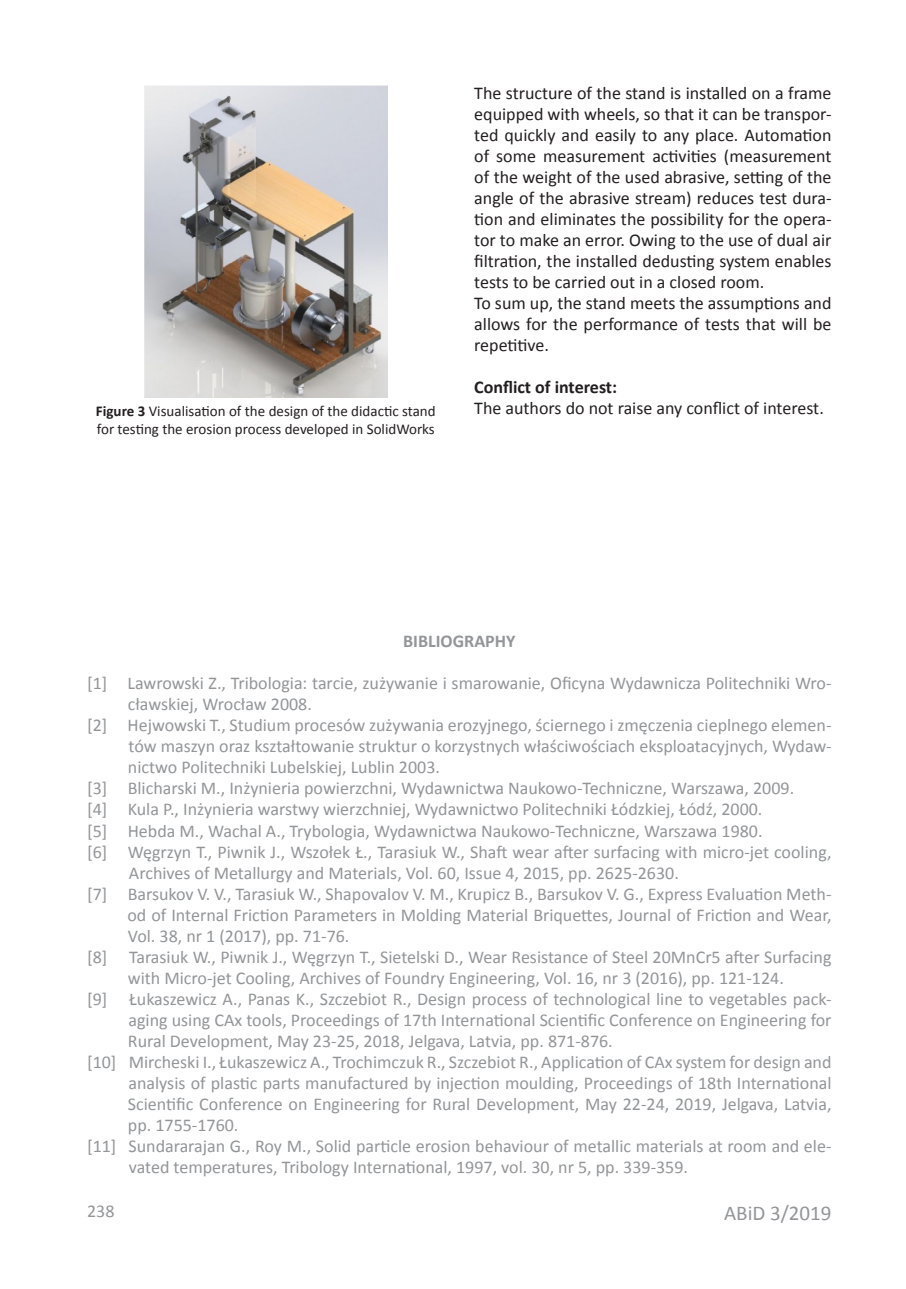
<style>
.page{position:relative;width:906px;height:1289px;background:#fff}
.page>*{position:absolute;margin:0;border:0;box-sizing:border-box;transform-origin:0 0}
.t1{font:21px "Calibri";color:#939598}
.t2{font:18px "Calibri";color:#939598}
.t3{font:18px/21px "Calibri";color:#231f20}
.t4{font:700 18px "Calibri";color:#231f20}
.t5{font:700 18px "Calibri";color:#939598}
.t6{font:15px "Calibri";color:#231f20}
.s1{font-weight:700}
</style>
<div class="page">
<img style="left:144px;top:85px;width:243px;height:313px">
<p class="t3" style="left:474px;top:82px;width:359px">The structure of the stand is installed on a frame equipped with wheels, so that it can be transpor&shy;ted quickly and easily to any place. Automation of some measurement activities (measurement of the weight of the used abrasive, setting of the angle of the abrasive stream) reduces test dura&shy;tion and eliminates the possibility for the opera&shy;tor to make an error. Owing to the use of dual air filtration, the installed dedusting system enables tests to be carried out in a closed room.<br>To sum up, the stand meets the assumptions and allows for the performance of tests that will be repetitive.</p>
<p class="t4" style="left:474px;top:374px;width:144px">Conflict of interest:</p>
<p class="t6" style="left:96px;top:401px;width:341px"><span class="s1">Figure 3</span> Visualisation of the design of the didactic stand</p>
<p class="t3" style="left:474px;top:397px;width:351px">The authors do not raise any conflict of interest.</p>
<p class="t6" style="left:97px;top:419px;width:339px">for testing the erosion process developed in SolidWorks</p>
<p class="t5" style="left:403px;top:628px;width:114px">BIBLIOGRAPHY</p>
<p class="t2" style="left:87px;top:671px;width:746px">[1] Lawrowski Z., Tribologia: tarcie, zużywanie i smarowanie, Oficyna Wydawnicza Politechniki Wro-</p>
<p class="t2" style="left:128px;top:692px;width:185px">cławskiej, Wrocław 2008.</p>
<p class="t2" style="left:87px;top:713px;width:746px">[2] Hejwowski T., Studium procesów zużywania erozyjnego, ściernego i zmęczenia cieplnego elemen-</p>
<p class="t2" style="left:129px;top:734px;width:704px">tów maszyn oraz kształtowanie struktur o korzystnych właściwościach eksploatacyjnych, Wydaw-</p>
<p class="t2" style="left:128px;top:755px;width:314px">nictwo Politechniki Lubelskiej, Lublin 2003.</p>
<p class="t2" style="left:87px;top:776px;width:708px">[3] Blicharski M., Inżynieria powierzchni, Wydawnictwa Naukowo-Techniczne, Warszawa, 2009.</p>
<p class="t2" style="left:87px;top:797px;width:677px">[4] Kula P., Inżynieria warstwy wierzchniej, Wydawnictwo Politechniki Łódzkiej, Łódź, 2000.</p>
<p class="t2" style="left:87px;top:818px;width:677px">[5] Hebda M., Wachal A., Trybologia, Wydawnictwa Naukowo-Techniczne, Warszawa 1980.</p>
<p class="t2" style="left:87px;top:839px;width:746px">[6] Węgrzyn T., Piwnik J., Wszołek Ł., Tarasiuk W., Shaft wear after surfacing with micro-jet cooling,</p>
<p class="t2" style="left:129px;top:860px;width:551px">Archives of Metallurgy and Materials, Vol. 60, Issue 4, 2015, pp. 2625-2630.</p>
<p class="t2" style="left:87px;top:881px;width:746px">[7] Barsukov V. V., Tarasiuk W., Shapovalov V. M., Krupicz B., Barsukov V. G., Express Evaluation Meth-</p>
<p class="t2" style="left:127px;top:902px;width:705px">od of Internal Friction Parameters in Molding Material Briquettes, Journal of Friction and Wear,</p>
<p class="t2" style="left:128px;top:923px;width:223px">Vol. 38, nr 1 (2017), pp. 71-76.</p>
<p class="t2" style="left:87px;top:944px;width:746px">[8] Tarasiuk W., Piwnik J., Węgrzyn T., Sietelski D., Wear Resistance of Steel 20MnCr5 after Surfacing</p>
<p class="t2" style="left:128px;top:965px;width:657px">with Micro-jet Cooling, Archives of Foundry Engineering, Vol. 16, nr 3 (2016), pp. 121-124.</p>
<p class="t2" style="left:87px;top:986px;width:746px">[9] Łukaszewicz A., Panas K., Szczebiot R., Design process of technological line to vegetables pack-</p>
<p class="t2" style="left:128px;top:1007px;width:704px">aging using CAx tools, Proceedings of 17th International Scientific Conference on Engineering for</p>
<p class="t2" style="left:128px;top:1028px;width:486px">Rural Development, May 23-25, 2018, Jelgava, Latvia, pp. 871-876.</p>
<p class="t2" style="left:87px;top:1049px;width:746px">[10] Mircheski I., Łukaszewicz A., Trochimczuk R., Szczebiot R., Application of CAx system for design and</p>
<p class="t2" style="left:128px;top:1070px;width:704px">analysis of plastic parts manufactured by injection moulding, Proceedings of 18th International</p>
<p class="t2" style="left:128px;top:1091px;width:705px">Scientific Conference on Engineering for Rural Development, May 22-24, 2019, Jelgava, Latvia,</p>
<p class="t2" style="left:128px;top:1112px;width:112px">pp. 1755-1760.</p>
<p class="t2" style="left:87px;top:1133px;width:746px">[11] Sundararajan G., Roy M., Solid particle erosion behaviour of metallic materials at room and ele-</p>
<p class="t2" style="left:129px;top:1154px;width:560px">vated temperatures, Tribology International, 1997, vol. 30, nr 5, pp. 339-359.</p>
<p class="t2" style="left:87px;top:1198px;width:29px">238</p>
<p class="t2" style="left:87px;top:1198px;width:20px">50</p>
<p class="t1" style="left:724px;top:1198px;width:109px">ABiD 3/2019</p>
</div>
